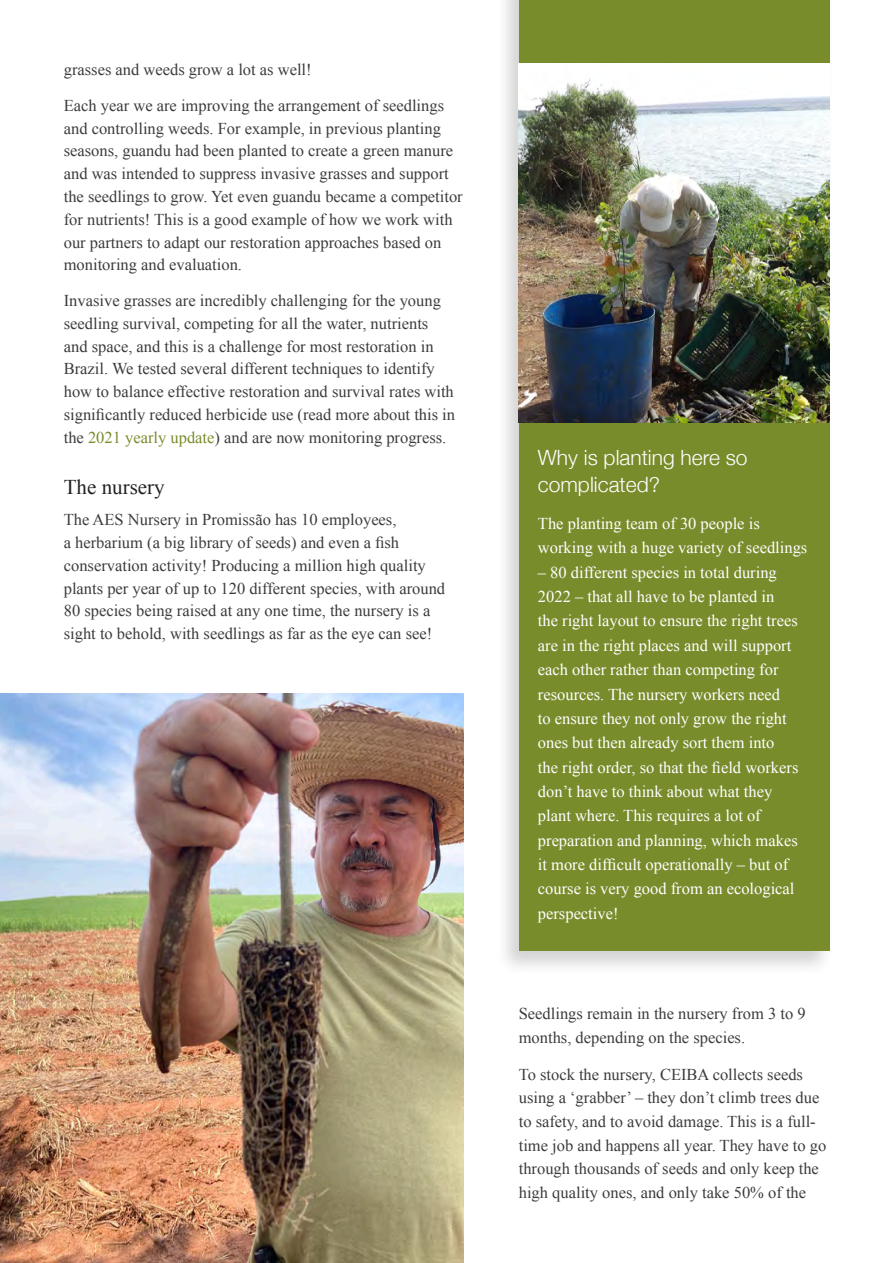
<style>
.page{position:relative;width:893px;height:1263px;background:#fff}
.page>*{position:absolute;margin:0;border:0;box-sizing:border-box;transform-origin:0 0}
.intro_white{font:300 21px/27.3px "Helvetica Neue";color:#fff}
.body_smallish_title{font:21px "Times New Roman";color:#231f20}
.body_black{font:16.5px/22.8px "Times New Roman";color:#3b3c3c}
.body_white{font:16.5px/24.3px "Times New Roman";color:#fff}
.s1{color:#788c2b}
</style>
<div class="page">
<div style="left:495px;top:0;width:339px;height:976px;background:#231f20;opacity:.2"></div>
<div style="left:519px;top:0;width:310px;height:950px;background:#788c2b"></div>
<img style="left:519px;top:64px;width:310px;height:358px">
<img style="left:0;top:693px;width:463px;height:570px">
<p class="body_black" style="left:64px;top:58px;width:249px">grasses and weeds grow a lot as well!</p>
<p class="body_black" style="left:64px;top:94px;width:400px">Each year we are improving the arrangement of seedlings and controlling weeds. For example, in previous planting seasons, guandu had been planted to create a green manure and was intended to suppress invasive grasses and support the seedlings to grow. Yet even guandu became a competitor for nutrients! This is a good example of how we work with our partners to adapt our restoration approaches based on monitoring and evaluation.</p>
<p class="body_black" style="left:64px;top:289px;width:393px">Invasive grasses are incredibly challenging for the young seedling survival, competing for all the water, nutrients and space, and this is a challenge for most restoration in Brazil. We tested several different techniques to identify how to balance effective restoration and survival rates with significantly reduced herbicide use (read more about this in the <span class="s1">2021 yearly update</span>) and are now monitoring progress.</p>
<p class="body_smallish_title" style="left:64px;top:473px;width:102px">The nursery</p>
<p class="body_black" style="left:64px;top:508px;width:383px">The AES Nursery in Promissão has 10 employees,<br>a herbarium (a big library of seeds) and even a fish conservation activity! Producing a million high quality plants per year of up to 120 different species, with around 80 species being raised at any one time, the nursery is a sight to behold, with seedlings as far as the eye can see!</p>
<p class="intro_white" style="left:538px;top:442px;width:211px">Why is planting here so complicated?</p>
<p class="body_white" style="left:538px;top:511px;width:271px">The planting team of 30 people is working with a huge variety of seedlings</p>
<p class="body_white" style="left:538px;top:560px;width:262px">– 80 different species in total during 2022 – that all have to be planted in the right layout to ensure the right trees are in the right places and will support each other rather than competing for resources. The nursery workers need<br>to ensure they not only grow the right ones but then already sort them into the right order, so that the field workers don’t have to think about what they plant where. This requires a lot of preparation and planning, which makes it more difficult operationally – but of course is very good from an ecological perspective!</p>
<p class="body_black" style="left:519px;top:1002px;width:288px;line-height:23.7px">Seedlings remain in the nursery from 3 to 9 months, depending on the species.</p>
<p class="body_black" style="left:519px;top:1062px;width:309px;line-height:23.7px">To stock the nursery, CEIBA collects seeds using a ‘grabber’ – they don’t climb trees due to safety, and to avoid damage. This is a full&shy;time job and happens all year. They have to go through thousands of seeds and only keep the high quality ones, and only take 50% of the</p>
</div>
